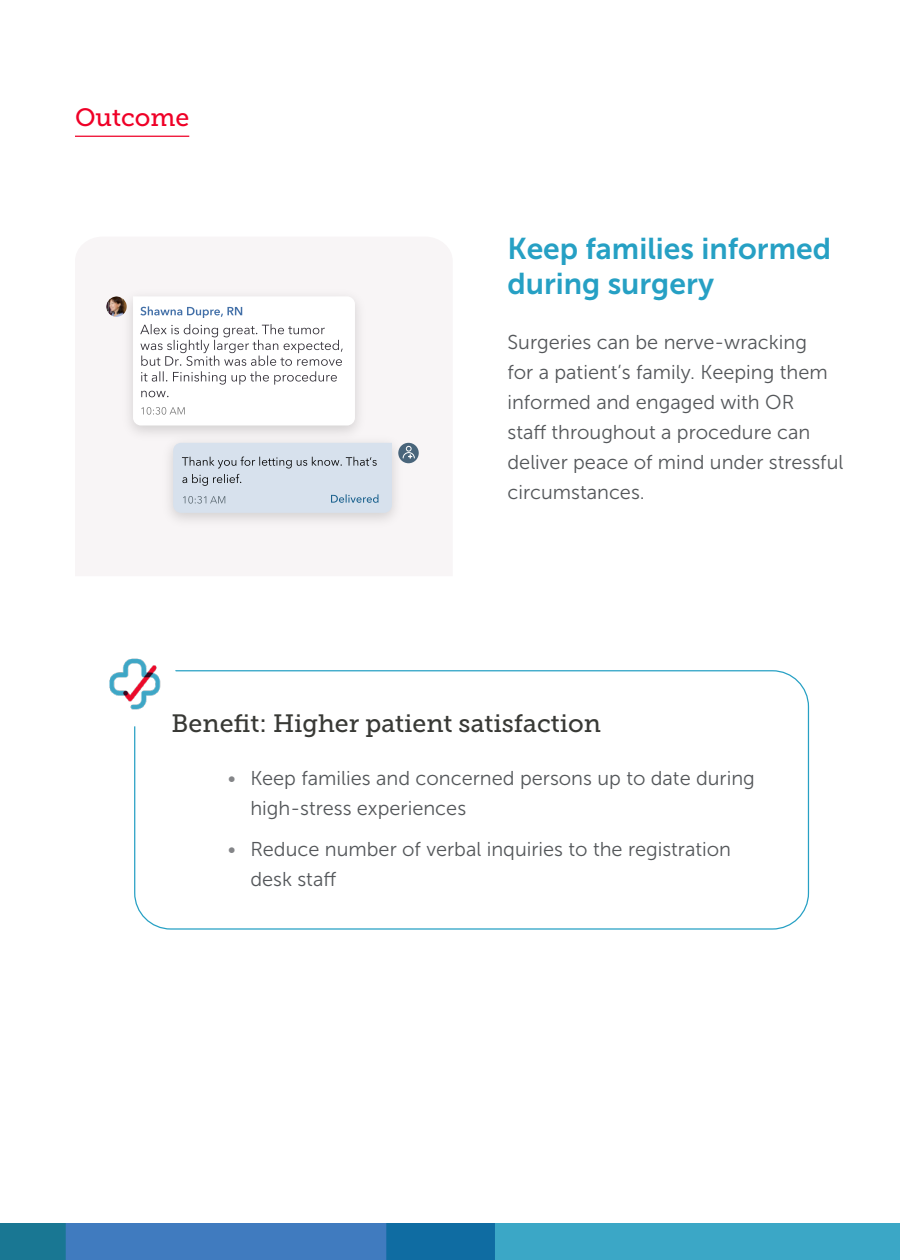
<style>
.page{position:relative;width:900px;height:1260px;background:#fff}
.page>*{position:absolute;margin:0;border:0;box-sizing:border-box;transform-origin:0 0}
.t1{font:30px/35px "Museo Sans 700";color:#26a0c4}
.body{font:25px "Museo Slab 500";color:#383935}
.t2{font:25px "Museo Slab 500";color:#ef0027}
.t3{font:20px/30px "Museo Sans 300";color:#54575a}
.s1{color:#848588}
</style>
<div class="page">
<img style="left:0;top:1224px;width:900px;height:36px">
<img style="left:109px;top:658px;width:52px;height:52px">
<hr style="left:75px;top:136px;width:114px;height:1px;background:#ef0027">
<svg style="left:133px;top:296px;width:222px;height:129px"></svg>
<div style="left:398px;top:443px;width:21px;height:20px;background:#49657b;border-radius:10px"></div>
<svg style="left:403px;top:446px;width:12px;height:13px"></svg>
<img style="left:106px;top:296px;width:21px;height:21px;border-radius:10px">
<svg style="left:173px;top:443px;width:219px;height:70px"></svg>
<p class="t2" style="left:75px;top:104px;width:116px">Outcome</p>
<p class="t1" style="left:508px;top:231px;width:325px">Keep families informed during surgery</p>
<p class="t3" style="left:508px;top:327px;width:337px">Surgeries can be nerve-wracking<br>for a patient’s family. Keeping them informed and engaged with OR<br>staff throughout a procedure can deliver peace of mind under stressful circumstances.</p>
<p class="body" style="left:172px;top:710px;width:431px">Benefit: Higher patient satisfaction</p>
<p class="t3" style="left:250px;top:763px;width:506px;text-indent:-22px"><span class="s1">•</span> Keep families and concerned persons up to date during high-stress experiences</p>
<p class="t3" style="left:250px;top:834px;width:482px;text-indent:-22px"><span class="s1">•</span> Reduce number of verbal inquiries to the registration desk staff</p>
</div>
